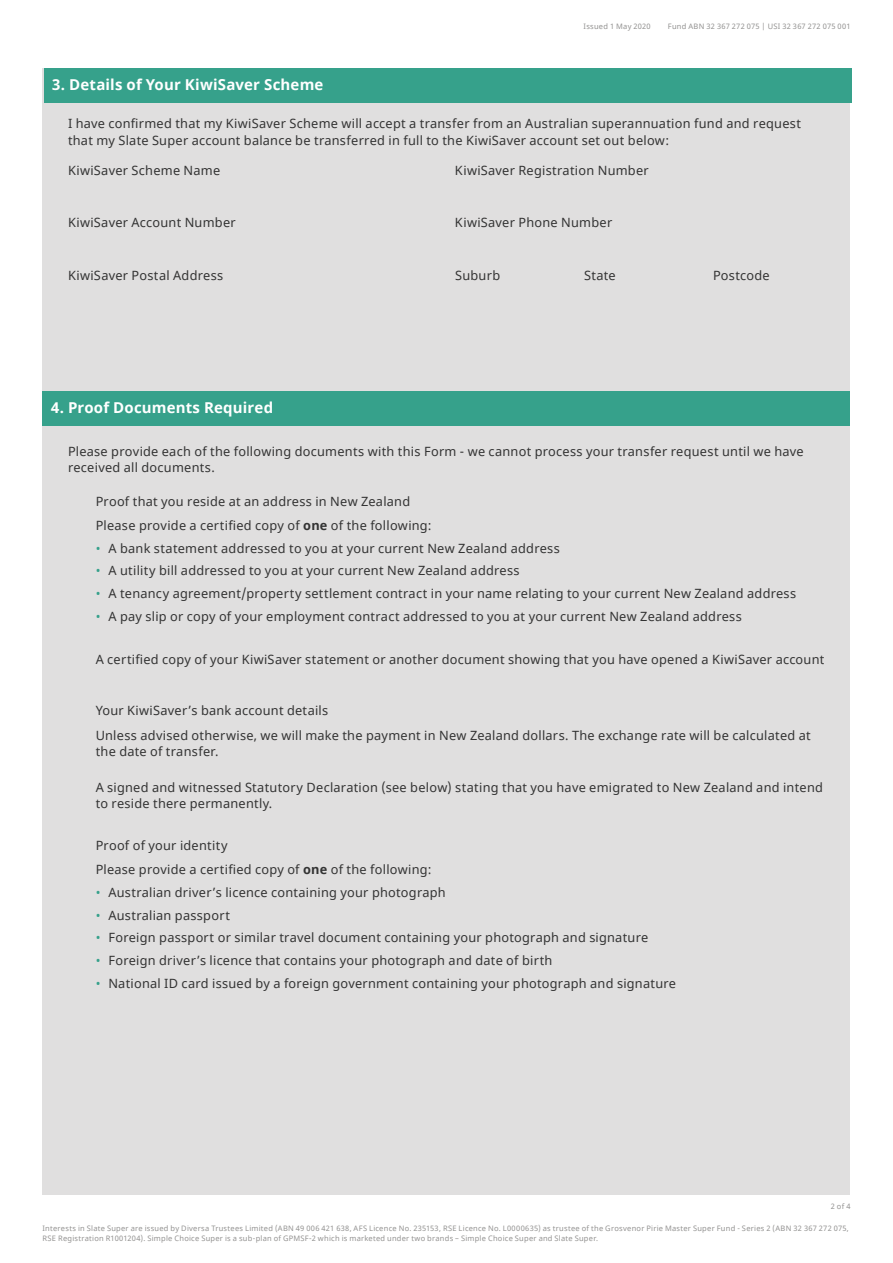
<style>
.page{position:relative;width:893px;height:1263px;background:#fff}
.page>*{position:absolute;margin:0;border:0;box-sizing:border-box;transform-origin:0 0}
.t1{font:700 15px "Noto Sans";letter-spacing:.01em;color:#fff}
.t2{font:12.75px/16.5px "Noto Sans";letter-spacing:.02em;color:#333}
.t3{font:7.5px/10.5px "Noto Sans";letter-spacing:.035em;color:#939291}
.s1{font-weight:700}
.s2{color:#36a18b}
</style>
<div class="page">
<div style="left:43px;top:68px;width:807px;height:1127px;background:#e0dfdf"></div>
<div style="left:44px;top:68px;width:808px;height:34px;background:#36a18b"></div>
<div style="left:43px;top:391px;width:807px;height:34px;background:#36a18b"></div>
<p class="t3" style="left:583px;top:22px;width:69px">Issued 1 May 2020</p>
<p class="t3" style="left:668px;top:22px;width:184px">Fund ABN 32 367 272 075 | USI 32 367 272 075 001</p>
<p class="t1" style="left:52px;top:74px;width:273px">3. Details of Your KiwiSaver Scheme</p>
<p class="t2" style="left:68px;top:116px;width:734px">I have confirmed that my KiwiSaver Scheme will accept a transfer from an Australian superannuation fund and request that my Slate Super account balance be transferred in full to the KiwiSaver account set out below:</p>
<p class="t2" style="left:68px;top:162px;width:154px">KiwiSaver Scheme Name</p>
<p class="t2" style="left:455px;top:162px;width:195px">KiwiSaver Registration Number</p>
<p class="t2" style="left:455px;top:215px;width:159px">KiwiSaver Phone Number</p>
<p class="t2" style="left:68px;top:215px;width:169px">KiwiSaver Account Number</p>
<p class="t2" style="left:68px;top:267px;width:157px">KiwiSaver Postal Address</p>
<p class="t2" style="left:455px;top:267px;width:46px">Suburb</p>
<p class="t2" style="left:584px;top:267px;width:33px">State</p>
<p class="t2" style="left:713px;top:267px;width:58px">Postcode</p>
<p class="t1" style="left:51px;top:397px;width:224px">4. Proof Documents Required</p>
<p class="t2" style="left:68px;top:443px;width:737px">Please provide each of the following documents with this Form - we cannot process your transfer request until we have received all documents.</p>
<p class="t2" style="left:96px;top:490px;width:337px;line-height:23.7px">Proof that you reside at an address in New Zealand<br>Please provide a certified copy of <span class="s1">one</span> of the following:</p>
<p class="t2" style="left:96px;top:540px;width:466px"><span class="s2">•</span> A bank statement addressed to you at your current New Zealand address</p>
<p class="t2" style="left:96px;top:563px;width:425px"><span class="s2">•</span> A utility bill addressed to you at your current New Zealand address</p>
<p class="t2" style="left:96px;top:586px;width:702px"><span class="s2">•</span> A tenancy agreement/property settlement contract in your name relating to your current New Zealand address</p>
<p class="t2" style="left:96px;top:609px;width:648px"><span class="s2">•</span> A pay slip or copy of your employment contract addressed to you at your current New Zealand address</p>
<p class="t2" style="left:96px;top:651px;width:730px">A certified copy of your KiwiSaver statement or another document showing that you have opened a KiwiSaver account</p>
<p class="t2" style="left:96px;top:703px;width:234px">Your KiwiSaver’s bank account details</p>
<p class="t2" style="left:96px;top:727px;width:717px">Unless advised otherwise, we will make the payment in New Zealand dollars. The exchange rate will be calculated at the date of transfer.</p>
<p class="t2" style="left:96px;top:779px;width:729px">A signed and witnessed Statutory Declaration (see below) stating that you have emigrated to New Zealand and intend to reside there permanently.</p>
<p class="t2" style="left:96px;top:834px;width:337px;line-height:23.7px">Proof of your identity<br>Please provide a certified copy of <span class="s1">one</span> of the following:</p>
<p class="t2" style="left:96px;top:884px;width:352px"><span class="s2">•</span> Australian driver’s licence containing your photograph</p>
<p class="t2" style="left:96px;top:907px;width:136px"><span class="s2">•</span> Australian passport</p>
<p class="t2" style="left:96px;top:930px;width:554px"><span class="s2">•</span> Foreign passport or similar travel document containing your photograph and signature</p>
<p class="t2" style="left:96px;top:953px;width:458px"><span class="s2">•</span> Foreign driver’s licence that contains your photograph and date of birth</p>
<p class="t2" style="left:96px;top:976px;width:582px"><span class="s2">•</span> National ID card issued by a foreign government containing your photograph and signature</p>
<p class="t3" style="left:831px;top:1201px;width:21px">2 of 4</p>
<p class="t3" style="left:43px;top:1223px;width:808px">Interests in Slate Super are issued by Diversa Trustees Limited (ABN 49 006 421 638, AFS Licence No. 235153, RSE Licence No. L0000635) as trustee of the Grosvenor Pirie Master Super Fund - Series 2 (ABN 32 367 272 075,<br>RSE Registration R1001204). Simple Choice Super is a sub-plan of GPMSF-2 which is marketed under two brands – Simple Choice Super and Slate Super.</p>
</div>
